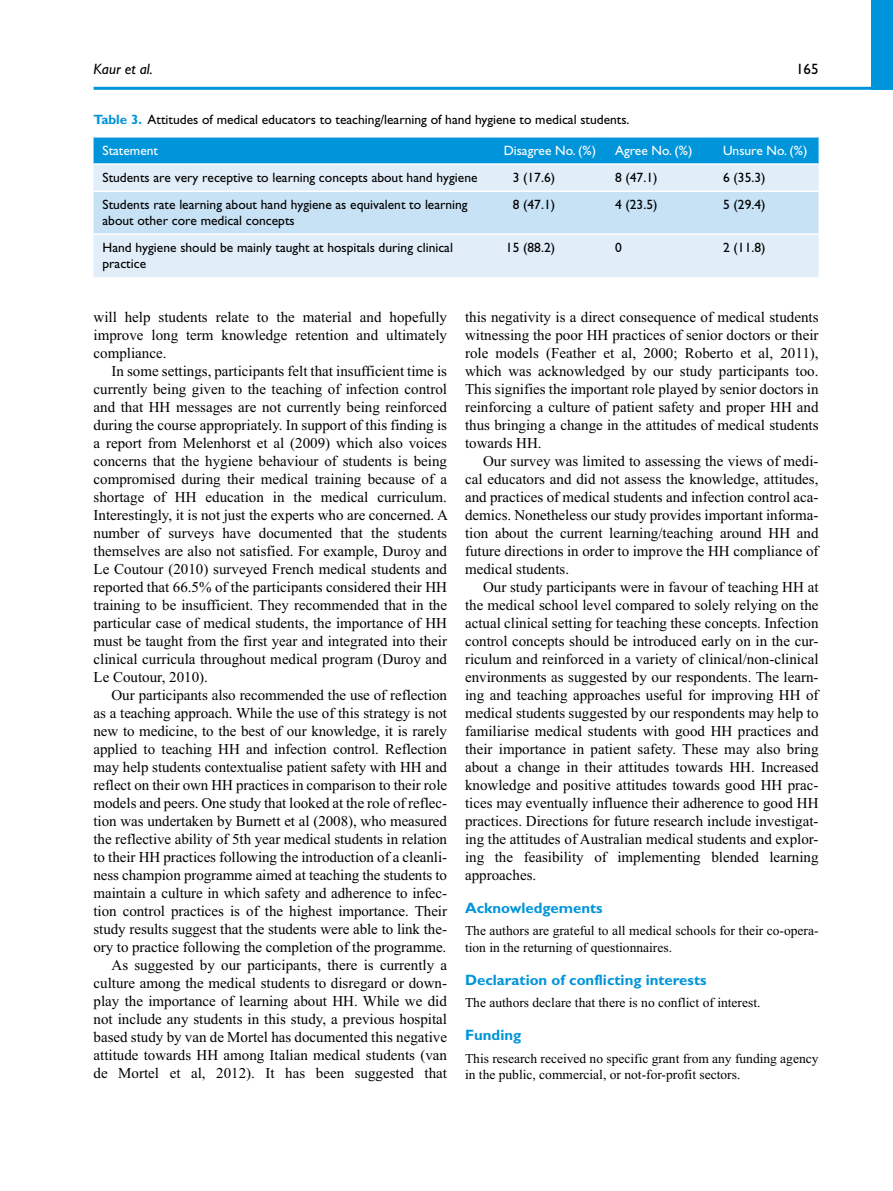
<style>
.page{position:relative;width:893px;height:1191px;background:#fff}
.page>*{position:absolute;margin:0;border:0;box-sizing:border-box;transform-origin:0 0}
.t1{font:15px/18px "Times New Roman";letter-spacing:-.005em;color:#000;text-align:justify}
.t2{font:700 15px "Gill Sans Std";color:#0095da}
.t3{font:italic 15px "Gill Sans Std";color:#000}
.t4{font:15px "Gill Sans Std";color:#000}
.t5{font:13.5px/15.8px "Gill Sans Std";color:#000}
.t6{font:13.5px/16.5px "Times New Roman";color:#000}
.t7{font:13.5px "Gill Sans Std";color:#fff}
.s1{font-weight:700;color:#0095da}
</style>
<div class="page">
<hr style="left:94px;top:87px;width:799px;height:3px;background:#0095da">
<div style="left:872px;top:0;width:21px;height:89px;background:#0095da"></div>
<div style="left:94px;top:138px;width:725px;height:25px;background:#0095da"></div>
<div style="left:94px;top:165px;width:725px;height:112px;background:#e1eef9"></div>
<div style="left:94px;top:192px;width:725px;height:41px;background:#c7e1f5"></div>
<hr style="left:94px;top:190px;width:401px;height:2px;background:#fff">
<hr style="left:495px;top:190px;width:111px;height:2px;background:#fff">
<hr style="left:606px;top:190px;width:108px;height:2px;background:#fff">
<hr style="left:714px;top:190px;width:105px;height:2px;background:#fff">
<hr style="left:94px;top:233px;width:401px;height:2px;background:#fff">
<hr style="left:495px;top:233px;width:111px;height:2px;background:#fff">
<hr style="left:606px;top:233px;width:108px;height:2px;background:#fff">
<hr style="left:714px;top:233px;width:105px;height:2px;background:#fff">
<p class="t3" style="left:94px;top:60px;width:61px">Kaur et al.</p>
<p class="t4" style="left:796px;top:60px;width:24px">165</p>
<p class="t5" style="left:94px;top:112px;width:537px"><span class="s1">Table 3.</span> Attitudes of medical educators to teaching/learning of hand hygiene to medical students.</p>
<p class="t7" style="left:103px;top:143px;width:57px">Statement</p>
<p class="t7" style="left:504px;top:143px;width:94px">Disagree No. (%)</p>
<p class="t7" style="left:615px;top:143px;width:79px">Agree No. (%)</p>
<p class="t7" style="left:723px;top:143px;width:86px">Unsure No. (%)</p>
<p class="t5" style="left:103px;top:170px;width:377px">Students are very receptive to learning concepts about hand hygiene</p>
<p class="t5" style="left:513px;top:170px;width:44px">3 (17.6)</p>
<p class="t5" style="left:615px;top:170px;width:44px">8 (47.1)</p>
<p class="t5" style="left:723px;top:170px;width:44px">6 (35.3)</p>
<p class="t5" style="left:103px;top:197px;width:367px">Students rate learning about hand hygiene as equivalent to learning about other core medical concepts</p>
<p class="t5" style="left:513px;top:197px;width:44px">8 (47.1)</p>
<p class="t5" style="left:615px;top:197px;width:44px">4 (23.5)</p>
<p class="t5" style="left:723px;top:197px;width:44px">5 (29.4)</p>
<p class="t5" style="left:103px;top:240px;width:352px">Hand hygiene should be mainly taught at hospitals during clinical practice</p>
<p class="t5" style="left:506px;top:240px;width:51px">15 (88.2)</p>
<p class="t5" style="left:615px;top:240px;width:8px">0</p>
<p class="t5" style="left:723px;top:240px;width:44px">2 (11.8)</p>
<p class="t1" style="left:94px;top:307px;width:355px">will help students relate to the material and hopefully improve long term knowledge retention and ultimately compliance.</p>
<p class="t1" style="left:94px;top:361px;width:356px;text-indent:18px">In some settings, participants felt that insufficient time is currently being given to the teaching of infection control and that HH messages are not currently being reinforced during the course appropriately. In support of this finding is a report from Melenhorst et al (2009) which also voices concerns that the hygiene behaviour of students is being compromised during their medical training because of a shortage of HH education in the medical curriculum.<br>Interestingly, it is not just the experts who are concerned. A number of surveys have documented that the students themselves are also not satisfied. For example, Duroy and Le Coutour (2010) surveyed French medical students and reported that 66.5% of the participants considered their HH training to be insufficient. They recommended that in the particular case of medical students, the importance of HH must be taught from the first year and integrated into their clinical curricula throughout medical program (Duroy and Le Coutour, 2010).</p>
<p class="t1" style="left:94px;top:685px;width:355px;text-align:right">Our participants also recommended the use of reflection<br>as a teaching approach. While the use of this strategy is not new to medicine, to the best of our knowledge, it is rarely applied to teaching HH and infection control. Reflection may help students contextualise patient safety with HH and reflect on their own HH practices in comparison to their role models and peers. One study that looked at the role of reflec&shy;tion was undertaken by Burnett et al (2008), who measured the reflective ability of 5th year medical students in relation to their HH practices following the introduction of a cleanli&shy;ness champion programme aimed at teaching the students to maintain a culture in which safety and adherence to infec&shy;tion control practices is of the highest importance. Their study results suggest that the students were able to link the&shy;ory to practice following the completion of the programme.<br>As suggested by our participants, there is currently a culture among the medical students to disregard or down&shy;play the importance of learning about HH. While we did not include any students in this study, a previous hospital based study by van de Mortel has documented this negative attitude towards HH among Italian medical students (van de Mortel et al, 2012). It has been suggested that</p>
<p class="t1" style="left:465px;top:307px;width:355px">this negativity is a direct consequence of medical students witnessing the poor HH practices of senior doctors or their role models (Feather et al, 2000; Roberto et al, 2011), which was acknowledged by our study participants too.<br>This signifies the important role played by senior doctors in reinforcing a culture of patient safety and proper HH and thus bringing a change in the attitudes of medical students towards HH.</p>
<p class="t1" style="left:465px;top:451px;width:355px;text-indent:18px">Our survey was limited to assessing the views of medi&shy;cal educators and did not assess the knowledge, attitudes, and practices of medical students and infection control aca&shy;demics. Nonetheless our study provides important informa&shy;tion about the current learning/teaching around HH and future directions in order to improve the HH compliance of medical students.</p>
<p class="t1" style="left:465px;top:577px;width:355px;text-indent:18px">Our study participants were in favour of teaching HH at the medical school level compared to solely relying on the actual clinical setting for teaching these concepts. Infection control concepts should be introduced early on in the cur&shy;riculum and reinforced in a variety of clinical/non-clinical environments as suggested by our respondents. The learn&shy;ing and teaching approaches useful for improving HH of medical students suggested by our respondents may help to familiarise medical students with good HH practices and their importance in patient safety. These may also bring about a change in their attitudes towards HH. Increased knowledge and positive attitudes towards good HH prac&shy;tices may eventually influence their adherence to good HH practices. Directions for future research include investigat&shy;ing the attitudes of Australian medical students and explor&shy;ing the feasibility of implementing blended learning approaches.</p>
<p class="t2" style="left:465px;top:899px;width:139px">Acknowledgements</p>
<p class="t6" style="left:465px;top:922px;width:355px">The authors are grateful to all medical schools for their co-opera&shy;tion in the returning of questionnaires.</p>
<p class="t2" style="left:465px;top:971px;width:243px">Declaration of conflicting interests</p>
<p class="t6" style="left:465px;top:994px;width:297px">The authors declare that there is no conflict of interest.</p>
<p class="t2" style="left:465px;top:1026px;width:58px">Funding</p>
<p class="t6" style="left:465px;top:1050px;width:355px">This research received no specific grant from any funding agency in the public, commercial, or not-for-profit sectors.</p>
</div>
